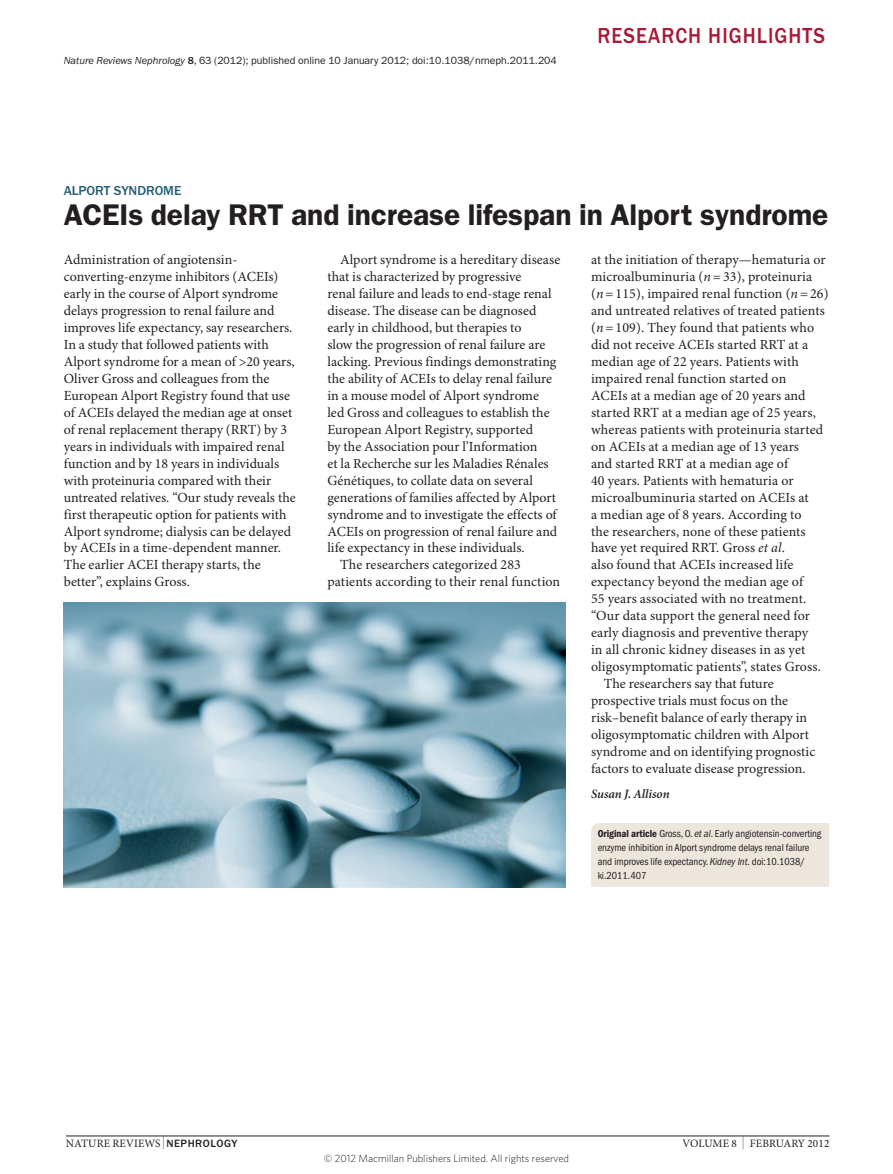
<style>
.page{position:relative;width:893px;height:1174px;background:#fff}
.page>*{position:absolute;margin:0;border:0;box-sizing:border-box;transform-origin:0 0}
.Title{font:600 30px "ITC Franklin Gothic Std";letter-spacing:-.005em;color:#231f20}
.t1{font:500 22.5px "ITC Franklin Gothic Std";letter-spacing:.05em;color:#a71a37;scale:.9 1}
.Body_text{font:13.95px/17px "Minion Pro";color:#231f20}
.Body_first{font:13.95px/17px "Minion Pro";color:#231f20}
.Strapline{font:500 13.5px "ITC Franklin Gothic Std";letter-spacing:-.005em;color:#225e75}
.Authors{font:italic 600 12.75px "Minion Pro";letter-spacing:-.005em;color:#231f20}
.t2{font:11.25px "Minion Pro";letter-spacing:.01em;color:#231f20}
.References{font:condensed 10.5px/14.2px "ITC Franklin Gothic Std";letter-spacing:-.005em;color:#231f20}
.Citation_line{font:10.5px "ITC Franklin Gothic Std";letter-spacing:-.005em;color:#231f20}
.t3{font:300 10.5px "Whitney";color:#231f20}
.s1{font-style:italic}
.s2{font-weight:500}
.s3{font-family:"ITC Franklin Gothic Std Dm Cd";font-stretch:normal}
.s4{font-size:12.9px}
.s5{font-family:"ITC Franklin Gothic Std";font-weight:500;font-size:10.95px}
</style>
<div class="page">
<hr style="left:66px;top:1135px;width:763px;height:1px;background:#231f20">
<div style="left:591px;top:823px;width:238px;height:64px;background:#ece6dd"></div>
<img style="left:64px;top:603px;width:502px;height:284px">
<p class="Citation_line" style="left:64px;top:54px;width:495px"><span class="s1">Nature Reviews Nephrology</span> <span class="s2">8</span>, 63 (2012); published online 10 January 2012; doi:10.1038/nrneph.2011.204</p>
<p class="t1" style="left:598px;top:22px;width:254px">RESEARCH HIGHLIGHTS</p>
<p class="Strapline" style="left:64px;top:183px;width:119px">ALPORT SYNDROME</p>
<p class="Title" style="left:64px;top:197px;width:766px">ACEIs delay RRT and increase lifespan in Alport syndrome</p>
<p class="Body_text" style="left:327px;top:252px;width:234px;text-indent:13px">Alport syndrome is a hereditary disease that is characterized by progressive<br>renal failure and leads to end-stage renal disease. The disease can be diagnosed early in childhood, but therapies to<br>slow the progression of renal failure are lacking. Previous findings demonstrating the ability of ACEIs to delay renal failure in a mouse model of Alport syndrome<br>led Gross and colleagues to establish the European Alport Registry, supported<br>by the Association pour l’Information<br>et la Recherche sur les Maladies Rénales Génétiques, to collate data on several generations of families affected by Alport syndrome and to investigate the effects of ACEIs on progression of renal failure and life expectancy in these individuals.</p>
<p class="Body_text" style="left:327px;top:557px;width:234px;text-indent:13px">The researchers categorized 283 patients according to their renal function</p>
<p class="Body_first" style="left:64px;top:252px;width:233px">Administration of angiotensin&shy;converting-enzyme inhibitors (ACEIs) early in the course of Alport syndrome delays progression to renal failure and improves life expectancy, say researchers.<br>In a study that followed patients with Alport syndrome for a mean of &gt;20 years, Oliver Gross and colleagues from the European Alport Registry found that use of ACEIs delayed the median age at onset of renal replacement therapy (RRT) by 3 years in individuals with impaired renal function and by 18 years in individuals with proteinuria compared with their untreated relatives. “Our study reveals the first therapeutic option for patients with Alport syndrome; dialysis can be delayed by ACEIs in a time-dependent manner.<br>The earlier ACEI therapy starts, the better”, explains Gross.</p>
<p class="Body_text" style="left:591px;top:252px;width:239px">at the initiation of therapy—hematuria or microalbuminuria (<span class="s1">n</span>=33), proteinuria (<span class="s1">n</span>=115), impaired renal function (<span class="s1">n</span>= 26) and untreated relatives of treated patients (<span class="s1">n</span>=109). They found that patients who did not receive ACEIs started RRT at a median age of 22 years. Patients with impaired renal function started on<br>ACEIs at a median age of 20 years and started RRT at a median age of 25 years, whereas patients with proteinuria started on ACEIs at a median age of 13 years<br>and started RRT at a median age of<br>40 years. Patients with hematuria or microalbuminuria started on ACEIs at<br>a median age of 8 years. According to<br>the researchers, none of these patients have yet required RRT. Gross <span class="s1">et al</span>.<br>also found that ACEIs increased life expectancy beyond the median age of<br>55 years associated with no treatment. “Our data support the general need for early diagnosis and preventive therapy<br>in all chronic kidney diseases in as yet oligosymptomatic patients”, states Gross.</p>
<p class="Body_text" style="left:591px;top:675px;width:226px;text-indent:13px">The researchers say that future prospective trials must focus on the risk–benefit balance of early therapy in oligosymptomatic children with Alport syndrome and on identifying prognostic factors to evaluate disease progression.</p>
<p class="Authors" style="left:591px;top:786px;width:80px">Susan J. Allison</p>
<p class="References" style="left:598px;top:826px;width:225px"><span class="s3">Original article</span> Gross, O. <span class="s1">et al</span>. Early angiotensin-converting enzyme inhibition in Alport syndrome delays renal failure and improves life expectancy. <span class="s1">Kidney Int</span>. doi:10.1038/ ki.2011.407</p>
<p class="t2" style="left:66px;top:1136px;width:173px">NATURE REVIEWS <span class="s4">|</span> <span class="s5">NEPHROLOGY</span></p>
<p class="t2" style="left:683px;top:1136px;width:148px">VOLUME 8 <span class="s4">|</span> FEBRUARY 2012</p>
<p class="t3" style="left:324px;top:1151px;width:247px">© 2012 Macmillan Publishers Limited. All rights reserved</p>
</div>
